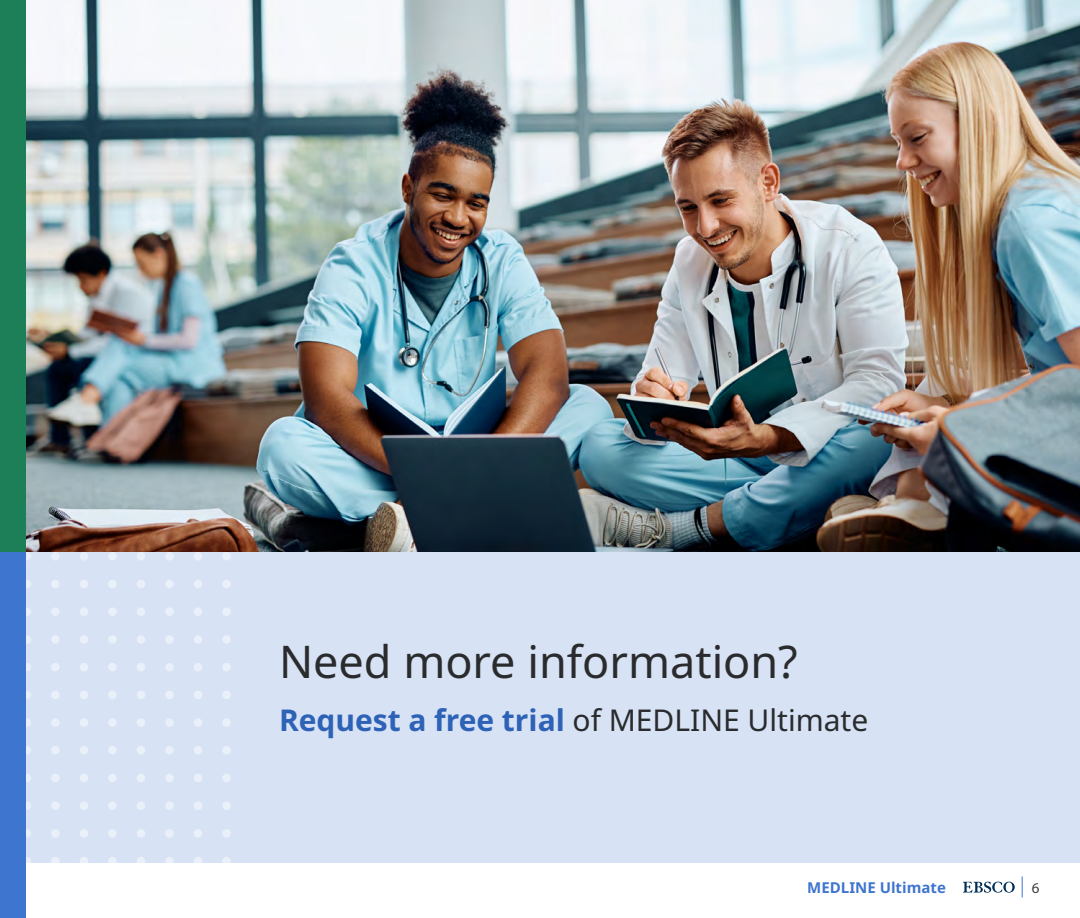
<style>
.page{position:relative;width:1080px;height:918px;background:#fff}
.page>*{position:absolute;margin:0;border:0;box-sizing:border-box;transform-origin:0 0}
.t1{font:45px "Noto Sans";color:#292b2d}
.t2{font:700 30px "Noto Sans";color:#2d62b6}
.t3{font:700 15px "Noto Sans";color:#3e75ce}
.t4{font:15px "Myriad Pro";color:#3d3f42}
.s1{font-weight:400;color:#292b2d}
</style>
<div class="page">
<svg style="left:1022px;top:876px;width:1px;height:21px"></svg>
<svg style="left:963px;top:882px;width:52px;height:11px"></svg>
<div style="left:0;top:552px;width:1080px;height:310px;background:#d7e2f4"></div>
<svg style="left:23px;top:857px;width:8px;height:8px"></svg>
<div style="left:23px;top:829px;width:8px;height:9px;background:#eaf0f9;border-radius:50%"></div>
<div style="left:23px;top:801px;width:8px;height:9px;background:#eaf0f9;border-radius:50%"></div>
<div style="left:23px;top:774px;width:8px;height:8px;background:#eaf0f9;border-radius:50%"></div>
<div style="left:23px;top:746px;width:8px;height:9px;background:#eaf0f9;border-radius:50%"></div>
<div style="left:23px;top:718px;width:8px;height:9px;background:#eaf0f9;border-radius:50%"></div>
<div style="left:23px;top:691px;width:8px;height:8px;background:#eaf0f9;border-radius:50%"></div>
<div style="left:23px;top:663px;width:8px;height:8px;background:#eaf0f9;border-radius:50%"></div>
<div style="left:23px;top:635px;width:8px;height:9px;background:#eaf0f9;border-radius:50%"></div>
<div style="left:23px;top:607px;width:8px;height:9px;background:#eaf0f9;border-radius:50%"></div>
<div style="left:23px;top:580px;width:8px;height:8px;background:#eaf0f9;border-radius:50%"></div>
<div style="left:23px;top:552px;width:8px;height:9px;background:#eaf0f9;border-radius:50%"></div>
<svg style="left:51px;top:857px;width:9px;height:8px"></svg>
<div style="left:51px;top:829px;width:9px;height:9px;background:#eaf0f9;border-radius:50%"></div>
<div style="left:51px;top:801px;width:9px;height:9px;background:#eaf0f9;border-radius:50%"></div>
<div style="left:51px;top:774px;width:9px;height:8px;background:#eaf0f9;border-radius:50%"></div>
<div style="left:51px;top:746px;width:9px;height:9px;background:#eaf0f9;border-radius:50%"></div>
<div style="left:51px;top:718px;width:9px;height:9px;background:#eaf0f9;border-radius:50%"></div>
<div style="left:51px;top:691px;width:9px;height:8px;background:#eaf0f9;border-radius:50%"></div>
<div style="left:51px;top:663px;width:9px;height:8px;background:#eaf0f9;border-radius:50%"></div>
<div style="left:51px;top:635px;width:9px;height:9px;background:#eaf0f9;border-radius:50%"></div>
<div style="left:51px;top:607px;width:9px;height:9px;background:#eaf0f9;border-radius:50%"></div>
<div style="left:51px;top:580px;width:9px;height:8px;background:#eaf0f9;border-radius:50%"></div>
<div style="left:51px;top:552px;width:9px;height:9px;background:#eaf0f9;border-radius:50%"></div>
<svg style="left:80px;top:857px;width:8px;height:8px"></svg>
<div style="left:80px;top:829px;width:8px;height:9px;background:#eaf0f9;border-radius:50%"></div>
<div style="left:80px;top:801px;width:8px;height:9px;background:#eaf0f9;border-radius:50%"></div>
<div style="left:80px;top:774px;width:8px;height:8px;background:#eaf0f9;border-radius:50%"></div>
<div style="left:80px;top:746px;width:8px;height:9px;background:#eaf0f9;border-radius:50%"></div>
<div style="left:80px;top:718px;width:8px;height:9px;background:#eaf0f9;border-radius:50%"></div>
<div style="left:80px;top:691px;width:8px;height:8px;background:#eaf0f9;border-radius:50%"></div>
<div style="left:80px;top:663px;width:8px;height:8px;background:#eaf0f9;border-radius:50%"></div>
<div style="left:80px;top:635px;width:8px;height:9px;background:#eaf0f9;border-radius:50%"></div>
<div style="left:80px;top:607px;width:8px;height:9px;background:#eaf0f9;border-radius:50%"></div>
<div style="left:80px;top:580px;width:8px;height:8px;background:#eaf0f9;border-radius:50%"></div>
<div style="left:80px;top:552px;width:8px;height:9px;background:#eaf0f9;border-radius:50%"></div>
<svg style="left:108px;top:857px;width:9px;height:8px"></svg>
<div style="left:108px;top:829px;width:9px;height:9px;background:#eaf0f9;border-radius:50%"></div>
<div style="left:108px;top:801px;width:9px;height:9px;background:#eaf0f9;border-radius:50%"></div>
<div style="left:108px;top:774px;width:9px;height:8px;background:#eaf0f9;border-radius:50%"></div>
<div style="left:108px;top:746px;width:9px;height:9px;background:#eaf0f9;border-radius:50%"></div>
<div style="left:108px;top:718px;width:9px;height:9px;background:#eaf0f9;border-radius:50%"></div>
<div style="left:108px;top:691px;width:9px;height:8px;background:#eaf0f9;border-radius:50%"></div>
<div style="left:108px;top:663px;width:9px;height:8px;background:#eaf0f9;border-radius:50%"></div>
<div style="left:108px;top:635px;width:9px;height:9px;background:#eaf0f9;border-radius:50%"></div>
<div style="left:108px;top:607px;width:9px;height:9px;background:#eaf0f9;border-radius:50%"></div>
<div style="left:108px;top:580px;width:9px;height:8px;background:#eaf0f9;border-radius:50%"></div>
<div style="left:108px;top:552px;width:9px;height:9px;background:#eaf0f9;border-radius:50%"></div>
<svg style="left:137px;top:857px;width:8px;height:8px"></svg>
<div style="left:137px;top:829px;width:8px;height:9px;background:#eaf0f9;border-radius:50%"></div>
<div style="left:137px;top:801px;width:8px;height:9px;background:#eaf0f9;border-radius:50%"></div>
<div style="left:137px;top:774px;width:8px;height:8px;background:#eaf0f9;border-radius:50%"></div>
<div style="left:137px;top:746px;width:8px;height:9px;background:#eaf0f9;border-radius:50%"></div>
<div style="left:137px;top:718px;width:8px;height:9px;background:#eaf0f9;border-radius:50%"></div>
<div style="left:137px;top:691px;width:8px;height:8px;background:#eaf0f9;border-radius:50%"></div>
<div style="left:137px;top:663px;width:8px;height:8px;background:#eaf0f9;border-radius:50%"></div>
<div style="left:137px;top:635px;width:8px;height:9px;background:#eaf0f9;border-radius:50%"></div>
<div style="left:137px;top:607px;width:8px;height:9px;background:#eaf0f9;border-radius:50%"></div>
<div style="left:137px;top:580px;width:8px;height:8px;background:#eaf0f9;border-radius:50%"></div>
<div style="left:137px;top:552px;width:8px;height:9px;background:#eaf0f9;border-radius:50%"></div>
<svg style="left:165px;top:857px;width:9px;height:8px"></svg>
<div style="left:165px;top:829px;width:9px;height:9px;background:#eaf0f9;border-radius:50%"></div>
<div style="left:165px;top:801px;width:9px;height:9px;background:#eaf0f9;border-radius:50%"></div>
<div style="left:165px;top:774px;width:9px;height:8px;background:#eaf0f9;border-radius:50%"></div>
<div style="left:165px;top:746px;width:9px;height:9px;background:#eaf0f9;border-radius:50%"></div>
<div style="left:165px;top:718px;width:9px;height:9px;background:#eaf0f9;border-radius:50%"></div>
<div style="left:165px;top:691px;width:9px;height:8px;background:#eaf0f9;border-radius:50%"></div>
<div style="left:165px;top:663px;width:9px;height:8px;background:#eaf0f9;border-radius:50%"></div>
<div style="left:165px;top:635px;width:9px;height:9px;background:#eaf0f9;border-radius:50%"></div>
<div style="left:165px;top:607px;width:9px;height:9px;background:#eaf0f9;border-radius:50%"></div>
<div style="left:165px;top:580px;width:9px;height:8px;background:#eaf0f9;border-radius:50%"></div>
<div style="left:165px;top:552px;width:9px;height:9px;background:#eaf0f9;border-radius:50%"></div>
<svg style="left:194px;top:857px;width:8px;height:8px"></svg>
<div style="left:194px;top:829px;width:8px;height:9px;background:#eaf0f9;border-radius:50%"></div>
<div style="left:194px;top:801px;width:8px;height:9px;background:#eaf0f9;border-radius:50%"></div>
<div style="left:194px;top:774px;width:8px;height:8px;background:#eaf0f9;border-radius:50%"></div>
<div style="left:194px;top:746px;width:8px;height:9px;background:#eaf0f9;border-radius:50%"></div>
<div style="left:194px;top:718px;width:8px;height:9px;background:#eaf0f9;border-radius:50%"></div>
<div style="left:194px;top:691px;width:8px;height:8px;background:#eaf0f9;border-radius:50%"></div>
<div style="left:194px;top:663px;width:8px;height:8px;background:#eaf0f9;border-radius:50%"></div>
<div style="left:194px;top:635px;width:8px;height:9px;background:#eaf0f9;border-radius:50%"></div>
<div style="left:194px;top:607px;width:8px;height:9px;background:#eaf0f9;border-radius:50%"></div>
<div style="left:194px;top:580px;width:8px;height:8px;background:#eaf0f9;border-radius:50%"></div>
<div style="left:194px;top:552px;width:8px;height:9px;background:#eaf0f9;border-radius:50%"></div>
<svg style="left:222px;top:857px;width:9px;height:8px"></svg>
<div style="left:222px;top:829px;width:9px;height:9px;background:#eaf0f9;border-radius:50%"></div>
<div style="left:222px;top:801px;width:9px;height:9px;background:#eaf0f9;border-radius:50%"></div>
<div style="left:222px;top:774px;width:9px;height:8px;background:#eaf0f9;border-radius:50%"></div>
<div style="left:222px;top:746px;width:9px;height:9px;background:#eaf0f9;border-radius:50%"></div>
<div style="left:222px;top:718px;width:9px;height:9px;background:#eaf0f9;border-radius:50%"></div>
<div style="left:222px;top:691px;width:9px;height:8px;background:#eaf0f9;border-radius:50%"></div>
<div style="left:222px;top:663px;width:9px;height:8px;background:#eaf0f9;border-radius:50%"></div>
<div style="left:222px;top:635px;width:9px;height:9px;background:#eaf0f9;border-radius:50%"></div>
<div style="left:222px;top:607px;width:9px;height:9px;background:#eaf0f9;border-radius:50%"></div>
<div style="left:222px;top:580px;width:9px;height:8px;background:#eaf0f9;border-radius:50%"></div>
<div style="left:222px;top:552px;width:9px;height:9px;background:#eaf0f9;border-radius:50%"></div>
<img style="left:26px;top:0;width:1054px;height:552px">
<div style="left:0;top:552px;width:26px;height:366px;background:#3e75ce"></div>
<div style="left:0;top:0;width:26px;height:552px;background:#1d7f58"></div>
<h1 class="t1" style="left:279px;top:630px;width:520px">Need more information?</h1>
<p class="t2" style="left:279px;top:699px;width:591px">Request a free trial <span class="s1">of MEDLINE Ultimate</span></p>
<p class="t3" style="left:807px;top:877px;width:140px">MEDLINE Ultimate</p>
<p class="t4" style="left:1032px;top:878px;width:9px">6</p>
</div>
